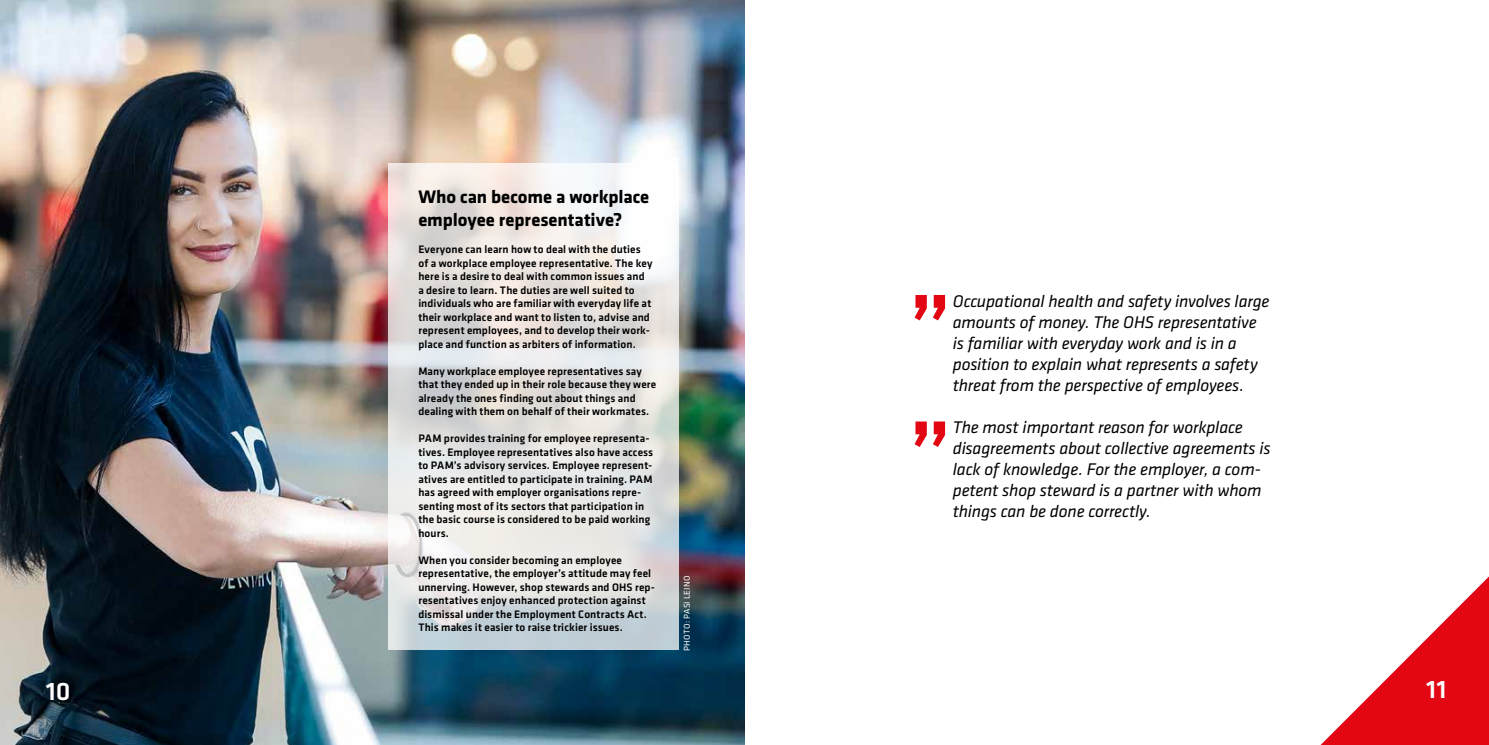
<style>
.page{position:relative;width:1489px;height:745px;background:#fff}
.page>*{position:absolute;margin:0;border:0;box-sizing:border-box;transform-origin:0 0}
.t1{font:500 91.25px/126.4px "Klavika";color:#e30613}
.t2{font:500 26.25px "Klavika";color:#fff}
.t3{font:700 18.75px/22.5px "Klavika";letter-spacing:-.005em;color:#000}
.t4{font:italic 17.5px/21px "Klavika";letter-spacing:-.01em;color:#000}
.t5{font:500 11.25px/13.5px "Klavika";letter-spacing:.01em;color:#000}
.t6{font:8.75px "Klavika";letter-spacing:.025em;color:#fff}
</style>
<div class="page">
<svg style="left:1321px;top:577px;width:167px;height:167px"></svg>
<img style="left:0;top:0;width:744px;height:744px">
<svg style="left:388px;top:164px;width:291px;height:485px"></svg>
<h2 class="t2" style="left:46px;top:673px;width:26px">10</h2>
<h3 class="t3" style="left:418px;top:185px;width:232px">Who can become a workplace employee representative?</h3>
<p class="t5" style="left:418px;top:242px;width:235px">Everyone can learn how to deal with the duties of a workplace employee representative. The key here is a desire to deal with common issues and a desire to learn. The duties are well suited to individuals who are familiar with everyday life at their workplace and want to listen to, advise and represent employees, and to develop their work&shy;place and function as arbiters of information.</p>
<p class="t5" style="left:418px;top:363px;width:239px">Many workplace employee representatives say that they ended up in their role because they were already the ones finding out about things and dealing with them on behalf of their workmates.</p>
<p class="t5" style="left:418px;top:431px;width:236px">PAM provides training for employee representa&shy;tives. Employee representatives also have access to PAM’s advisory services. Employee represent&shy;atives are entitled to participate in training. PAM has agreed with employer organisations repre&shy;senting most of its sectors that participation in the basic course is considered to be paid working hours.</p>
<p class="t5" style="left:418px;top:552px;width:238px">When you consider becoming an employee representative, the employer’s attitude may feel unnerving. However, shop stewards and OHS rep&shy;resentatives enjoy enhanced protection against dismissal under the Employment Contracts Act.<br>This makes it easier to raise trickier issues.</p>
<p class="t6" style="left:681px;top:650px;width:76px;rotate:-90deg">PHOTO: PASI LEINO</p>
<h3 class="t4" style="left:952px;top:290px;width:318px">Occupational health and safety involves large amounts of money. The OHS representative is familiar with everyday work and is in a position to explain what represents a safety threat from the perspective of employees.</h3>
<h3 class="t4" style="left:952px;top:416px;width:319px">The most important reason for workplace disagreements about collective agreements is lack of knowledge. For the employer, a com&shy;petent shop steward is a partner with whom things can be done correctly.</h3>
<h1 class="t1" style="left:908px;top:261px;width:45px">” ”</h1>
<h2 class="t2" style="left:1425px;top:671px;width:22px">11</h2>
</div>
